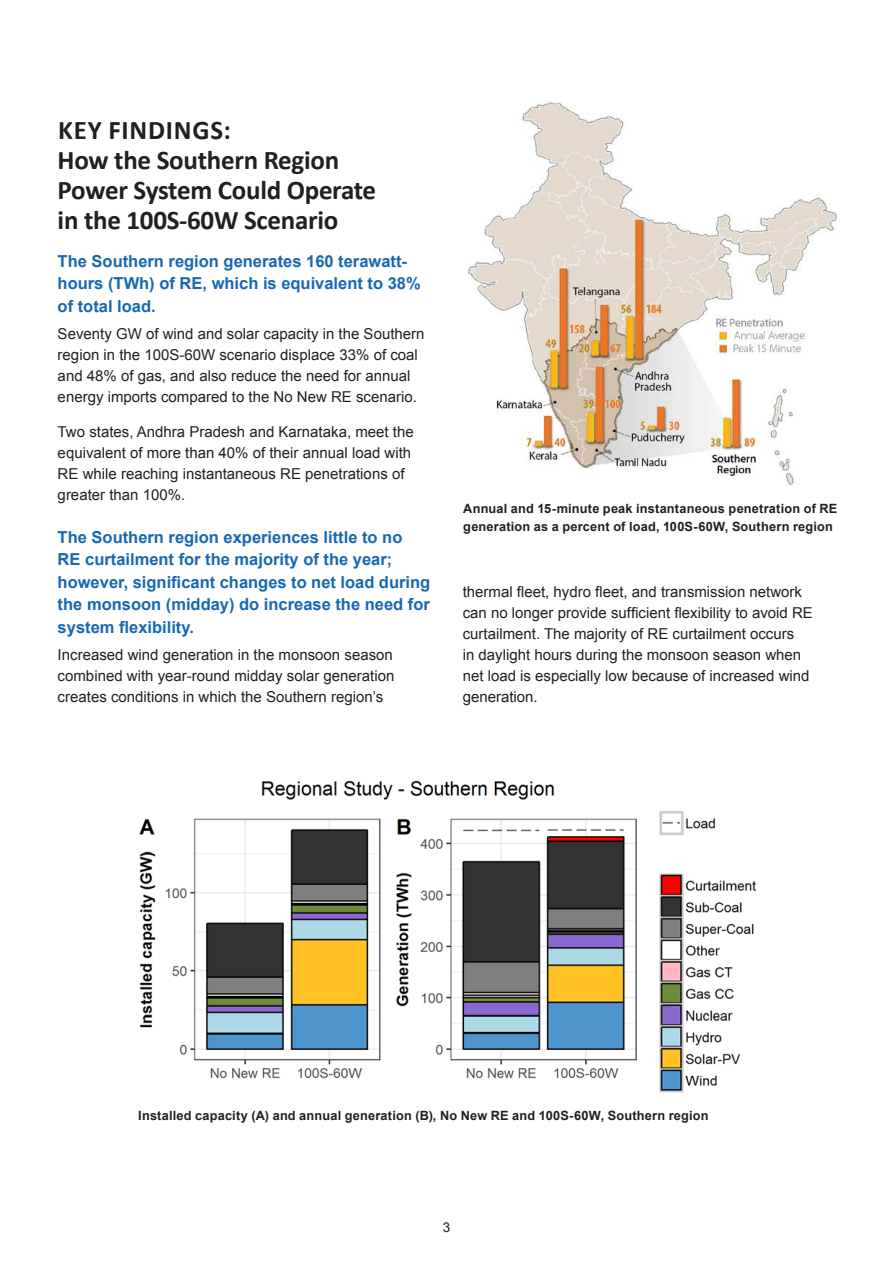
<style>
.page{position:relative;width:893px;height:1263px;background:#fff}
.page>*{position:absolute;margin:0;border:0;box-sizing:border-box;transform-origin:0 0}
.Heading_1{font:700 27px/30px "Calibri";letter-spacing:-.01em;color:#231f20}
.Blue_text{font:700 16.5px/22.5px "Arial";color:#1768b4}
.body_text{font:15px/21px "Arial";color:#231f20}
.t1{font:13.5px "Arial";color:#231f20}
.t2{font:700 12.75px/18px "Arial";letter-spacing:.015em;color:#231f20}
</style>
<div class="page">
<img style="left:139px;top:780px;width:618px;height:313px">
<img style="left:468px;top:101px;width:369px;height:385px">
<p class="Heading_1" style="left:58px;top:115px;width:320px">KEY FINDINGS:<br>How the Southern Region<br>Power System Could Operate in the 100S-60W Scenario</p>
<p class="Blue_text" style="left:58px;top:250px;width:365px">The Southern region generates 160 terawatt&shy;hours (TWh) of RE, which is equivalent to 38% of total load.</p>
<p class="body_text" style="left:58px;top:324px;width:368px">Seventy GW of wind and solar capacity in the Southern region in the 100S-60W scenario displace 33% of coal and 48% of gas, and also reduce the need for annual energy imports compared to the No New RE scenario.</p>
<p class="body_text" style="left:58px;top:421px;width:358px">Two states, Andhra Pradesh and Karnataka, meet the equivalent of more than 40% of their annual load with RE while reaching instantaneous RE penetrations of greater than 100%.</p>
<p class="Blue_text" style="left:58px;top:526px;width:374px">The Southern region experiences little to no<br>RE curtailment for the majority of the year; however, significant changes to net load during the monsoon (midday) do increase the need for system flexibility.</p>
<p class="body_text" style="left:58px;top:645px;width:338px;text-align:justify">Increased wind generation in the monsoon season combined with year-round midday solar generation creates conditions in which the Southern region’s</p>
<p class="t2" style="left:463px;top:500px;width:376px">Annual and 15-minute peak instantaneous penetration of RE generation as a percent of load, 100S-60W, Southern region</p>
<p class="body_text" style="left:463px;top:582px;width:352px">thermal fleet, hydro fleet, and transmission network can no longer provide sufficient flexibility to avoid RE curtailment. The majority of RE curtailment occurs<br>in daylight hours during the monsoon season when net load is especially low because of increased wind generation.</p>
<p class="t2" style="left:138px;top:1106px;width:572px">Installed capacity (A) and annual generation (B), No New RE and 100S-60W, Southern region</p>
<p class="t1" style="left:443px;top:1218px;width:9px">3</p>
</div>
